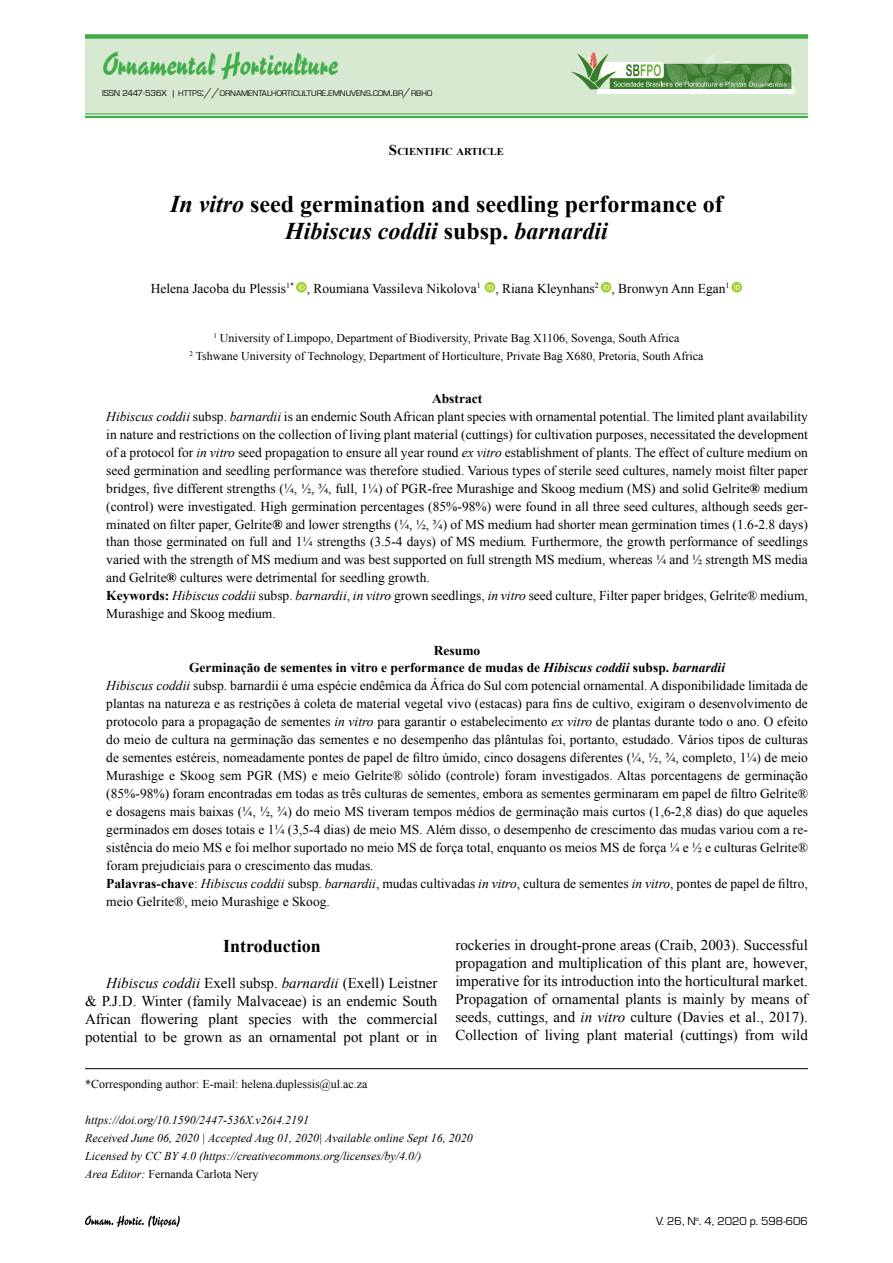
<style>
.page{position:relative;width:893px;height:1263px;background:#fff}
.page>*{position:absolute;margin:0;border:0;box-sizing:border-box;transform-origin:0 0}
.t1{font:29.25px "Reporter Two";color:#41ad49}
.t2{font:700 24px/27px "Times New Roman";color:#000;text-align:center}
.t3{font:700 18px "Times New Roman";color:#000}
.t4{font:15px/18px "Times New Roman";color:#000;text-align:justify}
.t5{font:13.5px/18px "Times New Roman";color:#000}
.t6{font:700 13.5px "Times New Roman";color:#000}
.t7{font:12px/18px "Times New Roman";color:#000;text-align:center}
.t8{font:italic 12px/18px "Times New Roman";color:#000}
.t9{font:12px "Eurostar";color:#000}
.t10{font:700 10.5px "Times New Roman";color:#000}
.t11{font:8.4px "Eurostar";color:#000}
.s1{font-size:9px}
.s2{font-size:12px}
.s3{font-size:15px}
.s4{font-style:italic}
.s5{font-weight:700}
.s6{font-weight:700;font-style:italic}
.s7{font-style:normal}
</style>
<div class="page">
<svg style="left:85px;top:1215px;width:95px;height:12px"></svg>
<hr style="left:85px;top:1068px;width:723px;height:1px;background:#000">
<div style="left:85px;top:36px;width:723px;height:78px;background:#d8e9d2"></div>
<div style="left:85px;top:34px;width:723px;height:5px;background:#41ad49"></div>
<hr style="left:85px;top:114px;width:723px;height:1px;background:#41ad49">
<hr style="left:85px;top:116px;width:723px;height:2px;background:#41ad49">
<div style="left:598px;top:89px;width:196px;height:5px;background:#fff"></div>
<svg style="left:571px;top:52px;width:226px;height:39px"></svg>
<img style="left:669px;top:68px;width:14px;height:5px">
<img style="left:755px;top:68px;width:23px;height:4px">
<svg style="left:296px;top:282px;width:11px;height:11px"></svg>
<svg style="left:299px;top:284px;width:6px;height:6px"></svg>
<svg style="left:485px;top:282px;width:10px;height:11px"></svg>
<svg style="left:487px;top:284px;width:6px;height:6px"></svg>
<svg style="left:601px;top:282px;width:10px;height:11px"></svg>
<svg style="left:603px;top:284px;width:6px;height:6px"></svg>
<svg style="left:731px;top:282px;width:11px;height:11px"></svg>
<svg style="left:734px;top:284px;width:6px;height:6px"></svg>
<h1 class="t1" style="left:102px;top:45px;width:238px">Ornamental Horticulture</h1>
<p class="t11" style="left:102px;top:88px;width:332px"><span class="s1">ISSN 2447-536X |</span> HTTPS<span class="s2">://</span>ORNAMENTALHORTICULTURE<span class="s2">.</span>EMNUVENS<span class="s2">.</span>COM<span class="s2">.</span>BR<span class="s2">/</span>RBHO</p>
<p class="t10" style="left:389px;top:144px;width:116px"><span class="s3">S</span>CIENTIFIC ARTICLE</p>
<h2 class="t2" style="left:170px;top:189px;width:554px"><span class="s4">In vitro</span> seed germination and seedling performance of<br><span class="s4">Hibiscus coddii</span> subsp. <span class="s4">barnardii</span></h2>
<p class="t5" style="left:151px;top:279px;width:580px">Helena Jacoba du Plessis<sup>1*</sup> , Roumiana Vassileva Nikolova<sup>1</sup> , Riana Kleynhans<sup>2</sup> , Bronwyn Ann Egan<sup>1</sup></p>
<p class="t7" style="left:189px;top:329px;width:516px"><sup>1</sup> University of Limpopo, Department of Biodiversity, Private Bag X1106, Sovenga, South Africa<br><sup>2</sup> Tshwane University of Technology, Department of Horticulture, Private Bag X680, Pretoria, South Africa</p>
<p class="t5" style="left:106px;top:389px;width:703px;text-indent:326px"><span class="s5">Abstract<br></span><span class="s4">Hibiscus coddii</span> subsp. <span class="s4">barnardii</span> is an endemic South African plant species with ornamental potential. The limited plant availability in nature and restrictions on the collection of living plant material (cuttings) for cultivation purposes, necessitated the development of a protocol for <span class="s4">in vitro</span> seed propagation to ensure all year round <span class="s4">ex vitro</span> establishment of plants. The effect of culture medium on seed germination and seedling performance was therefore studied. Various types of sterile seed cultures, namely moist filter paper bridges, five different strengths (¼, ½, ¾, full, 1¼) of PGR-free Murashige and Skoog medium (MS) and solid Gelrite<span class="s5">®</span> medium (control) were investigated. High germination percentages (85%-98%) were found in all three seed cultures, although seeds ger&shy;minated on filter paper, Gelrite<span class="s6">®</span> and lower strengths (¼, ½, ¾) of MS medium had shorter mean germination times (1.6-2.8 days) than those germinated on full and 1¼ strengths (3.5-4 days) of MS medium<span class="s4">.</span> Furthermore, the growth performance of seedlings varied with the strength of MS medium and was best supported on full strength MS medium, whereas ¼ and ½ strength MS media and Gelrite<span class="s5">®</span> cultures were detrimental for seedling growth.<br><span class="s5">Keywords:</span> <span class="s4">Hibiscus coddii</span> subsp. <span class="s4">barnardii</span>, <span class="s4">in vitro</span> grown seedlings, <span class="s4">in vitro</span> seed culture, Filter paper bridges, Gelrite® medium, Murashige and Skoog medium.</p>
<p class="t6" style="left:434px;top:641px;width:48px">Resumo</p>
<p class="t6" style="left:189px;top:659px;width:537px">Germinação de sementes in vitro e performance de mudas de <span class="s4">Hibiscus coddii</span> subsp. <span class="s4">barnardii</span></p>
<p class="t5" style="left:106px;top:677px;width:703px"><span class="s4">Hibiscus coddii</span> subsp. barnardii é uma espécie endêmica da África do Sul com potencial ornamental. A disponibilidade limitada de</p>
<p class="t5" style="left:106px;top:695px;width:703px">plantas na natureza e as restrições à coleta de material vegetal vivo (estacas) para fins de cultivo, exigiram o desenvolvimento de</p>
<p class="t5" style="left:106px;top:713px;width:703px">protocolo para a propagação de sementes <span class="s4">in vitro</span> para garantir o estabelecimento <span class="s4">ex vitro</span> de plantas durante todo o ano. O efeito</p>
<p class="t5" style="left:106px;top:731px;width:703px">do meio de cultura na germinação das sementes e no desempenho das plântulas foi, portanto, estudado. Vários tipos de culturas</p>
<p class="t5" style="left:106px;top:749px;width:703px">de sementes estéreis, nomeadamente pontes de papel de filtro úmido, cinco dosagens diferentes (¼, ½, ¾, completo, 1¼) de meio</p>
<p class="t5" style="left:106px;top:767px;width:703px">Murashige e Skoog sem PGR (MS) e meio Gelrite® sólido (controle) foram investigados. Altas porcentagens de germinação</p>
<p class="t5" style="left:106px;top:785px;width:703px">(85%-98%) foram encontradas em todas as três culturas de sementes, embora as sementes germinaram em papel de filtro Gelrite®</p>
<p class="t5" style="left:106px;top:803px;width:703px">e dosagens mais baixas (¼, ½, ¾) do meio MS tiveram tempos médios de germinação mais curtos (1,6-2,8 dias) do que aqueles</p>
<p class="t5" style="left:106px;top:821px;width:703px">germinados em doses totais e 1¼ (3,5-4 dias) de meio MS. Além disso, o desempenho de crescimento das mudas variou com a re-</p>
<p class="t5" style="left:106px;top:839px;width:703px">sistência do meio MS e foi melhor suportado no meio MS de força total, enquanto os meios MS de força ¼ e ½ e culturas Gelrite®</p>
<p class="t5" style="left:106px;top:857px;width:269px">foram prejudiciais para o crescimento das mudas.</p>
<p class="t5" style="left:106px;top:875px;width:703px"><span class="s5">Palavras-chave</span>: <span class="s4">Hibiscus coddii</span> subsp. <span class="s4">barnardii</span>, mudas cultivadas <span class="s4">in vitro</span>, cultura de sementes <span class="s4">in vitro</span>, pontes de papel de filtro,</p>
<p class="t5" style="left:106px;top:893px;width:225px">meio Gelrite®, meio Murashige e Skoog.</p>
<h3 class="t3" style="left:223px;top:933px;width:99px">Introduction</h3>
<p class="t4" style="left:85px;top:973px;width:354px;text-indent:21px"><span class="s4">Hibiscus coddii</span> Exell subsp. <span class="s4">barnardii</span> (Exell) Leistner &amp; P.J.D. Winter (family Malvaceae) is an endemic South African flowering plant species with the commercial potential to be grown as an ornamental pot plant or in</p>
<p class="t4" style="left:455px;top:936px;width:354px">rockeries in drought-prone areas (Craib, 2003). Successful propagation and multiplication of this plant are, however, imperative for its introduction into the horticultural market.<br>Propagation of ornamental plants is mainly by means of seeds, cuttings, and <span class="s4">in vitro</span> culture (Davies et al., 2017).<br>Collection of living plant material (cuttings) from wild</p>
<p class="t7" style="left:85px;top:1074px;width:284px">*Corresponding author: E-mail: helena.duplessis@ul.ac.za</p>
<p class="t8" style="left:85px;top:1110px;width:389px">https://doi.org/10.1590/2447-536X.v26i4.2191<br>Received June 06, 2020 | Accepted Aug 01, 2020| Available online Sept 16, 2020<br>Licensed by CC BY 4.0 (https://creativecommons.org/licenses/by/4.0/)<br>Area Editor: <span class="s7">Fernanda Carlota Nery</span></p>
<p class="t9" style="left:656px;top:1213px;width:153px">V. 26, N<sup>o</sup>. 4, 2020 p. 598-606</p>
</div>
